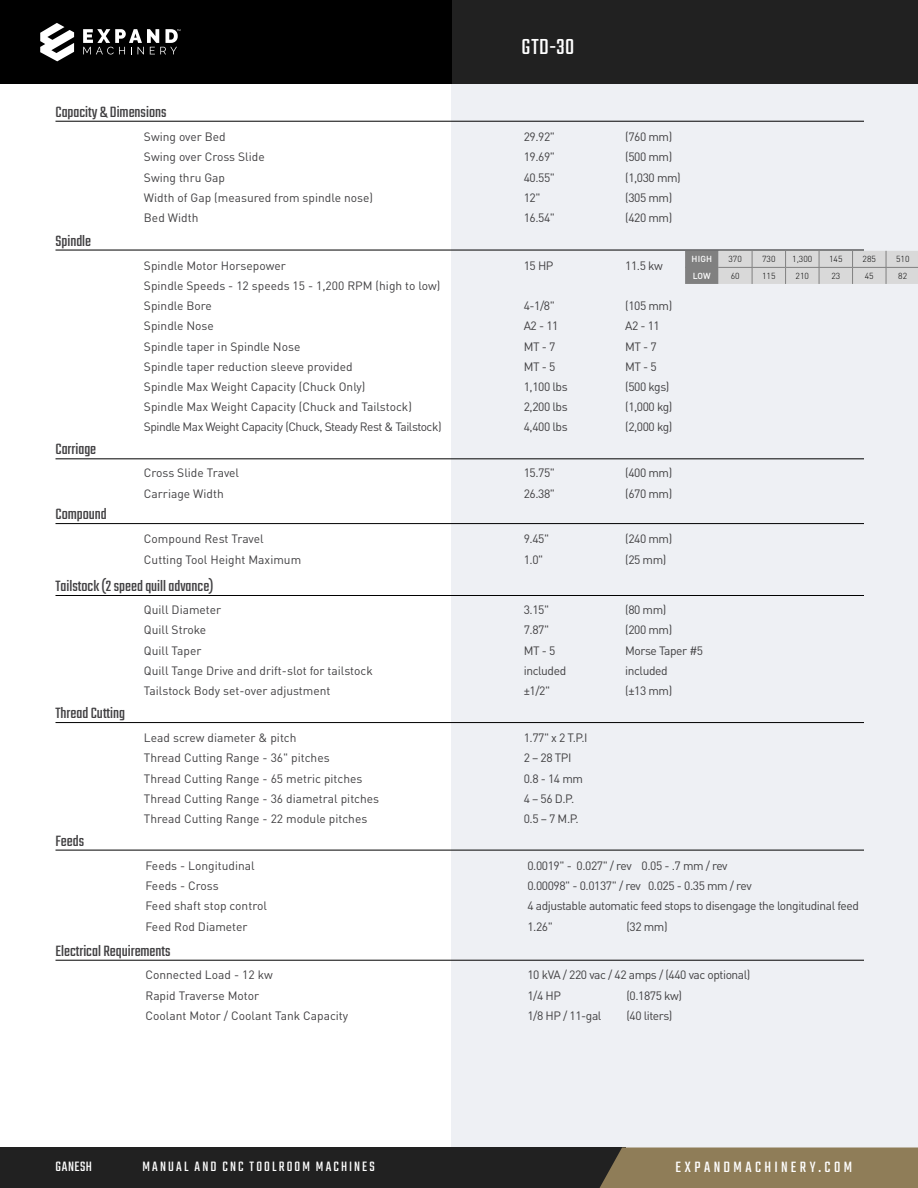
<style>
.page{position:relative;width:918px;height:1188px;background:#fff}
.page>*{position:absolute;margin:0;border:0;box-sizing:border-box;transform-origin:0 0}
.t1{font:24px "Teko";color:#fff}
.t2{font:16.5px "Teko";color:#414042}
.t3{font:16.5px "Teko";letter-spacing:.21em;color:#fff}
.t4{font:15px "Teko";letter-spacing:.14em;color:#fff}
.t5{font:12px/20.2px "DINOT";color:#414042}
.t6{font:12px "DINOT";letter-spacing:-.035em;color:#414042}
.t7{font:12px "DINOT";letter-spacing:-.04em;color:#414042}
.t8{font:300 8.7px "DINOT";color:#000}
.t9{font:500 8.7px "DINOT";letter-spacing:.01em;color:#fff}
</style>
<div class="page">
<div style="left:451px;top:0;width:467px;height:1188px;background:#eef0f4"></div>
<div style="left:0;top:1148px;width:625px;height:40px;background:#212121"></div>
<div style="left:0;top:0;width:453px;height:84px;background:#000"></div>
<div style="left:453px;top:0;width:465px;height:84px;background:#212121"></div>
<svg style="left:40px;top:23px;width:34px;height:38px"></svg>
<svg style="left:83px;top:29px;width:97px;height:25px"></svg>
<div style="left:599px;top:1148px;width:319px;height:40px;background:#8f7d58"></div>
<hr style="left:56px;top:250px;width:808px;height:1px;background:#000">
<hr style="left:56px;top:523px;width:808px;height:1px;background:#000">
<hr style="left:56px;top:595px;width:808px;height:1px;background:#000">
<hr style="left:56px;top:722px;width:808px;height:1px;background:#000">
<hr style="left:56px;top:459px;width:808px;height:1px;background:#000">
<hr style="left:56px;top:121px;width:808px;height:1px;background:#000">
<hr style="left:56px;top:850px;width:808px;height:1px;background:#000">
<hr style="left:56px;top:960px;width:808px;height:1px;background:#000">
<svg style="left:685px;top:251px;width:233px;height:33px;background:#cacaca"></svg>
<hr style="left:685px;top:267px;width:34px;height:1px;background:#808080">
<hr style="left:719px;top:267px;width:33px;height:1px;background:#808080">
<hr style="left:752px;top:267px;width:34px;height:1px;background:#808080">
<hr style="left:786px;top:267px;width:33px;height:1px;background:#808080">
<hr style="left:819px;top:267px;width:34px;height:1px;background:#808080">
<hr style="left:853px;top:267px;width:33px;height:1px;background:#808080">
<hr style="left:886px;top:267px;width:32px;height:1px;background:#808080">
<h1 class="t1" style="left:522px;top:34px;width:54px">GTD-30</h1>
<h2 class="t2" style="left:56px;top:102px;width:113px">Capacity &amp; Dimensions</h2>
<h2 class="t2" style="left:56px;top:231px;width:37px">Spindle</h2>
<p class="t5" style="left:144px;top:126px;width:83px">Swing over Bed</p>
<p class="t5" style="left:524px;top:126px;width:33px">29.92"</p>
<p class="t5" style="left:625px;top:126px;width:49px">(760 mm)</p>
<p class="t5" style="left:144px;top:146px;width:122px">Swing over Cross Slide</p>
<p class="t5" style="left:524px;top:146px;width:33px">19.69"</p>
<p class="t5" style="left:625px;top:146px;width:49px">(500 mm)</p>
<p class="t5" style="left:144px;top:167px;width:83px">Swing thru Gap</p>
<p class="t5" style="left:524px;top:167px;width:33px">40.55"</p>
<p class="t5" style="left:625px;top:167px;width:57px">(1,030 mm)</p>
<p class="t5" style="left:144px;top:187px;width:231px">Width of Gap (measured from spindle nose)</p>
<p class="t5" style="left:524px;top:187px;width:18px">12"</p>
<p class="t5" style="left:625px;top:187px;width:49px">(305 mm)</p>
<p class="t5" style="left:144px;top:207px;width:56px">Bed Width</p>
<p class="t5" style="left:524px;top:207px;width:33px">16.54"</p>
<p class="t5" style="left:625px;top:207px;width:49px">(420 mm)</p>
<p class="t5" style="left:144px;top:255px;width:143px">Spindle Motor Horsepower</p>
<p class="t5" style="left:524px;top:255px;width:31px">15 HP</p>
<p class="t5" style="left:625px;top:255px;width:39px">11.5 kw</p>
<p class="t5" style="left:144px;top:275px;width:298px">Spindle Speeds - 12 speeds 15 - 1,200 RPM (high to low)<br>Spindle Bore</p>
<p class="t5" style="left:524px;top:295px;width:33px">4-1/8"</p>
<p class="t5" style="left:625px;top:295px;width:49px">(105 mm)</p>
<p class="t9" style="left:692px;top:254px;width:22px">HIGH</p>
<p class="t8" style="left:728px;top:253px;width:15px">370</p>
<p class="t8" style="left:762px;top:253px;width:15px">730</p>
<p class="t8" style="left:792px;top:253px;width:22px">1,300</p>
<p class="t8" style="left:829px;top:253px;width:15px">145</p>
<p class="t8" style="left:863px;top:253px;width:15px">285</p>
<p class="t8" style="left:896px;top:253px;width:15px">510</p>
<p class="t9" style="left:693px;top:270px;width:19px">LOW</p>
<p class="t8" style="left:731px;top:270px;width:10px">60</p>
<p class="t8" style="left:762px;top:270px;width:15px">115</p>
<p class="t8" style="left:796px;top:270px;width:15px">210</p>
<p class="t8" style="left:831px;top:270px;width:10px">23</p>
<p class="t8" style="left:865px;top:270px;width:10px">45</p>
<p class="t8" style="left:898px;top:270px;width:10px">82</p>
<p class="t5" style="left:144px;top:315px;width:71px">Spindle Nose</p>
<p class="t5" style="left:524px;top:315px;width:36px">A2 - 11</p>
<p class="t5" style="left:625px;top:315px;width:36px">A2 - 11</p>
<p class="t5" style="left:144px;top:336px;width:158px">Spindle taper in Spindle Nose</p>
<p class="t5" style="left:524px;top:336px;width:33px">MT - 7</p>
<p class="t5" style="left:625px;top:336px;width:33px">MT - 7</p>
<p class="t5" style="left:144px;top:356px;width:210px">Spindle taper reduction sleeve provided</p>
<p class="t5" style="left:524px;top:356px;width:33px">MT - 5</p>
<p class="t5" style="left:625px;top:356px;width:33px">MT - 5</p>
<p class="t5" style="left:144px;top:376px;width:223px">Spindle Max Weight Capacity (Chuck Only)</p>
<p class="t5" style="left:524px;top:376px;width:45px">1,100 lbs</p>
<p class="t5" style="left:625px;top:376px;width:46px">(500 kgs)</p>
<p class="t5" style="left:144px;top:396px;width:269px">Spindle Max Weight Capacity (Chuck and Tailstock)</p>
<p class="t5" style="left:524px;top:396px;width:45px">2,200 lbs</p>
<p class="t5" style="left:625px;top:396px;width:49px">(1,000 kg)</p>
<p class="t7" style="left:144px;top:419px;width:299px">Spindle Max Weight Capacity (Chuck, Steady Rest &amp; Tailstock)</p>
<p class="t5" style="left:524px;top:417px;width:45px">4,400 lbs</p>
<p class="t5" style="left:625px;top:417px;width:49px">(2,000 kg)</p>
<p class="t5" style="left:144px;top:463px;width:97px">Cross Slide Travel</p>
<p class="t5" style="left:524px;top:463px;width:33px">15.75"</p>
<p class="t5" style="left:625px;top:463px;width:49px">(400 mm)</p>
<p class="t5" style="left:144px;top:483px;width:81px">Carriage Width</p>
<p class="t5" style="left:524px;top:483px;width:33px">26.38"</p>
<p class="t5" style="left:625px;top:483px;width:49px">(670 mm)</p>
<p class="t5" style="left:144px;top:529px;width:121px">Compound Rest Travel</p>
<p class="t5" style="left:524px;top:529px;width:27px">9.45"</p>
<p class="t5" style="left:625px;top:529px;width:49px">(240 mm)</p>
<p class="t5" style="left:144px;top:549px;width:159px">Cutting Tool Height Maximum</p>
<p class="t5" style="left:524px;top:549px;width:21px">1.0"</p>
<p class="t5" style="left:625px;top:549px;width:43px">(25 mm)</p>
<p class="t5" style="left:144px;top:599px;width:79px">Quill Diameter</p>
<p class="t5" style="left:524px;top:599px;width:27px">3.15"</p>
<p class="t5" style="left:625px;top:599px;width:43px">(80 mm)</p>
<p class="t5" style="left:144px;top:619px;width:64px">Quill Stroke</p>
<p class="t5" style="left:524px;top:619px;width:27px">7.87"</p>
<p class="t5" style="left:625px;top:619px;width:49px">(200 mm)</p>
<p class="t5" style="left:144px;top:640px;width:59px">Quill Taper</p>
<p class="t5" style="left:524px;top:640px;width:33px">MT - 5</p>
<p class="t6" style="left:625px;top:642px;width:79px">Morse Taper #5</p>
<p class="t5" style="left:144px;top:660px;width:230px">Quill Tange Drive and drift-slot for tailstock</p>
<p class="t6" style="left:524px;top:662px;width:44px">included</p>
<p class="t6" style="left:625px;top:662px;width:44px">included</p>
<p class="t5" style="left:144px;top:680px;width:188px">Tailstock Body set-over adjustment</p>
<p class="t5" style="left:524px;top:680px;width:28px">±1/2"</p>
<p class="t5" style="left:625px;top:680px;width:49px">(±13 mm)</p>
<p class="t5" style="left:144px;top:727px;width:154px">Lead screw diameter &amp; pitch</p>
<p class="t5" style="left:524px;top:727px;width:65px">1.77" x 2 T.P.I</p>
<p class="t5" style="left:144px;top:748px;width:187px">Thread Cutting Range - 36" pitches</p>
<p class="t5" style="left:524px;top:748px;width:49px">2 – 28 TPI</p>
<p class="t5" style="left:144px;top:768px;width:220px">Thread Cutting Range - 65 metric pitches</p>
<p class="t5" style="left:524px;top:768px;width:61px">0.8 - 14 mm</p>
<p class="t5" style="left:144px;top:788px;width:237px">Thread Cutting Range - 36 diametral pitches</p>
<p class="t5" style="left:524px;top:788px;width:52px">4 – 56 D.P.</p>
<p class="t5" style="left:144px;top:808px;width:225px">Thread Cutting Range - 22 module pitches</p>
<p class="t5" style="left:524px;top:808px;width:57px">0.5 – 7 M.P.</p>
<p class="t5" style="left:145px;top:855px;width:111px">Feeds - Longitudinal</p>
<p class="t6" style="left:527px;top:858px;width:202px">0.0019" - 0.027" / rev 0.05 - .7 mm / rev</p>
<p class="t5" style="left:145px;top:875px;width:75px">Feeds - Cross</p>
<p class="t6" style="left:527px;top:878px;width:226px">0.00098" - 0.0137" / rev 0.025 - 0.35 mm / rev</p>
<p class="t5" style="left:145px;top:896px;width:123px">Feed shaft stop control</p>
<p class="t6" style="left:527px;top:898px;width:333px">4 adjustable automatic feed stops to disengage the longitudinal feed</p>
<p class="t5" style="left:145px;top:916px;width:104px">Feed Rod Diameter</p>
<p class="t5" style="left:527px;top:916px;width:27px">1.26"</p>
<p class="t5" style="left:626px;top:916px;width:43px">(32 mm)</p>
<p class="t5" style="left:145px;top:964px;width:129px">Connected Load - 12 kw</p>
<p class="t6" style="left:527px;top:967px;width:225px">10 kVA / 220 vac / 42 amps / (440 vac optional)</p>
<p class="t5" style="left:145px;top:985px;width:115px">Rapid Traverse Motor</p>
<p class="t5" style="left:527px;top:985px;width:35px">1/4 HP</p>
<p class="t5" style="left:626px;top:985px;width:57px">(0.1875 kw)</p>
<p class="t5" style="left:145px;top:1005px;width:204px">Coolant Motor / Coolant Tank Capacity</p>
<p class="t5" style="left:527px;top:1005px;width:76px">1/8 HP / 11-gal</p>
<p class="t6" style="left:626px;top:1007px;width:48px">(40 liters)</p>
<h2 class="t2" style="left:56px;top:440px;width:42px">Carriage</h2>
<h2 class="t2" style="left:56px;top:505px;width:53px">Compound</h2>
<h2 class="t2" style="left:56px;top:577px;width:160px">Tailstock (2 speed quill advance)</h2>
<h2 class="t2" style="left:56px;top:704px;width:71px">Thread Cutting</h2>
<h2 class="t2" style="left:56px;top:831px;width:30px">Feeds</h2>
<h2 class="t2" style="left:56px;top:941px;width:117px">Electrical Requirements</h2>
<p class="t4" style="left:56px;top:1158px;width:38px">GANESH</p>
<p class="t4" style="left:142px;top:1158px;width:234px">MANUAL AND CNC TOOLROOM MACHINES</p>
<h2 class="t3" style="left:676px;top:1158px;width:178px">EXPANDMACHINERY.COM</h2>
</div>
